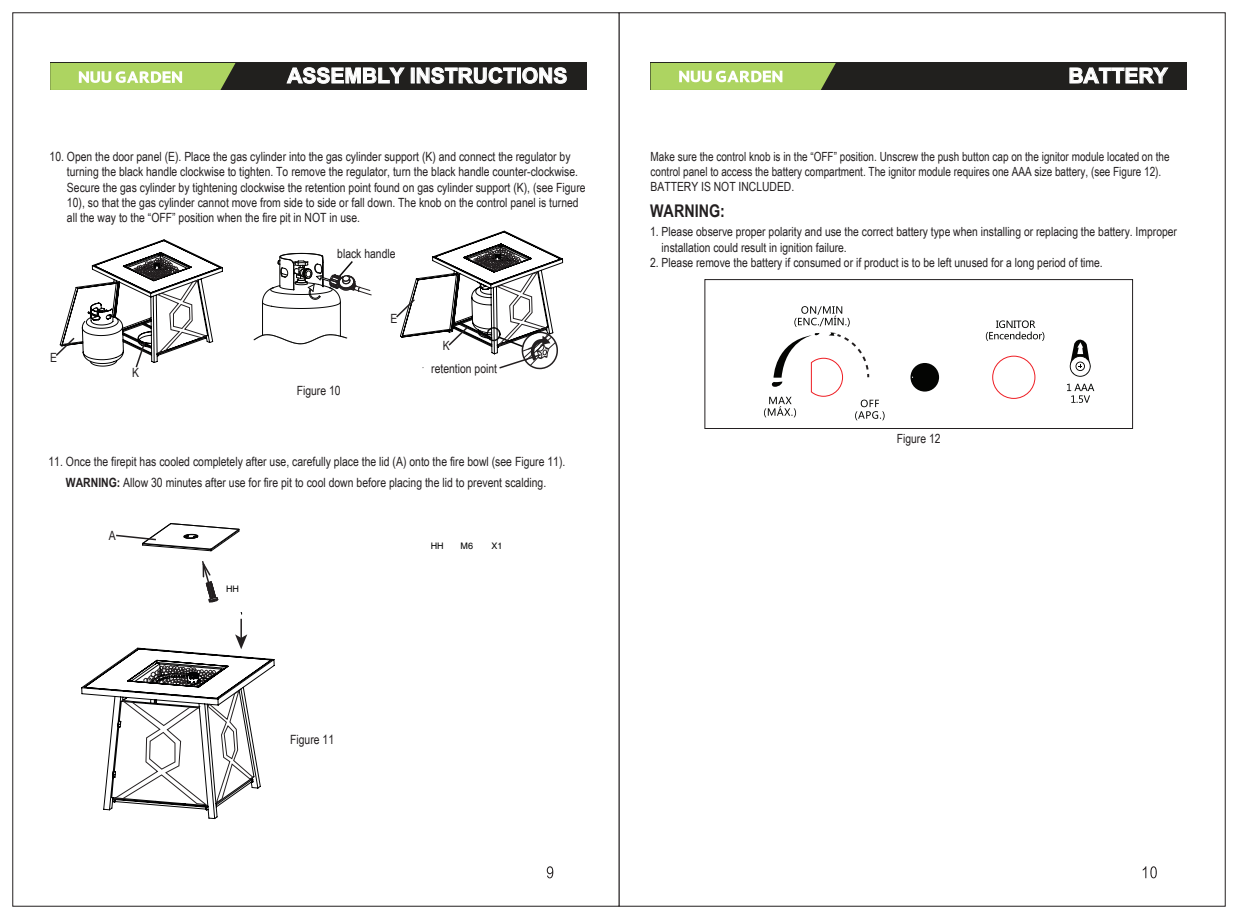
<style>
.page{position:relative;width:1238px;height:919px;background:#fff}
.page>*{position:absolute;margin:0;border:0;box-sizing:border-box;transform-origin:0 0}
.t1{font:700 21px "Arial";color:#fff}
.t2{font:700 17.4px "Arial Narrow";color:#231f20}
.t3{font:12.75px/15.1px "Arial Narrow";color:#231f20}
.t4{font:12.6px/15.1px "Arial Narrow";color:#231f20}
.t5{font:12.6px/15.1px "Arial Narrow";color:#231f20;scale:.96 1}
.t6{font:9px "Helvetica";color:#030303}
.s1{font-weight:700}
</style>
<div class="page">
<svg style="left:546px;top:866px;width:7px;height:12px"></svg>
<svg style="left:1142px;top:866px;width:14px;height:12px"></svg>
<div style="left:650px;top:63px;width:537px;height:27px;background:#21201e"></div>
<svg style="left:650px;top:63px;width:185px;height:27px;background:#b2d273"></svg>
<div style="left:50px;top:63px;width:537px;height:27px;background:#21201e"></div>
<svg style="left:50px;top:63px;width:185px;height:27px;background:#b2d273"></svg>
<svg style="left:287px;top:67px;width:117px;height:17px"></svg>
<svg style="left:417px;top:67px;width:99px;height:17px"></svg>
<div style="left:517px;top:68px;width:3px;height:15px;border:1px solid #fff"></div>
<svg style="left:522px;top:67px;width:44px;height:17px"></svg>
<svg style="left:1069px;top:67px;width:99px;height:16px"></svg>
<svg style="left:1069px;top:339px;width:21px;height:38px"></svg>
<svg style="left:1067px;top:383px;width:27px;height:20px"></svg>
<svg style="left:985px;top:320px;width:59px;height:21px"></svg>
<div style="left:704px;top:279px;width:428px;height:150px;border:1px solid #231f20"></div>
<div style="left:992px;top:356px;width:43px;height:43px;border:1px solid #ee1d23;border-radius:50%"></div>
<svg style="left:764px;top:306px;width:120px;height:114px"></svg>
<svg style="left:910px;top:363px;width:29px;height:28px"></svg>
<svg style="left:254px;top:334px;width:93px;height:10px"></svg>
<hr style="left:340px;top:302px;width:1px;height:34px;background:#050504">
<hr style="left:262px;top:302px;width:1px;height:33px;background:#050504">
<svg style="left:262px;top:253px;width:109px;height:56px"></svg>
<svg style="left:116px;top:523px;width:124px;height:28px"></svg>
<hr style="left:240px;top:618px;width:2px;height:20px;background:#231f20">
<svg style="left:202px;top:561px;width:17px;height:42px"></svg>
<svg style="left:55px;top:239px;width:168px;height:129px"></svg>
<svg style="left:396px;top:230px;width:167px;height:140px"></svg>
<svg style="left:81px;top:634px;width:194px;height:185px"></svg>
<h1 class="t1" style="left:287px;top:62px;width:282px">ASSEMBLY INSTRUCTIONS</h1>
<h1 class="t1" style="left:1068px;top:62px;width:101px">BATTERY</h1>
<p class="t3" style="left:67px;top:148px;width:520px;text-indent:-17px">10. Open the door panel (E). Place the gas cylinder into the gas cylinder support (K) and connect the regulator by turning the black handle clockwise to tighten. To remove the regulator, turn the black handle counter-clockwise.<br>Secure the gas cylinder by tightening clockwise the retention point found on gas cylinder support (K), (see Figure 10), so that the gas cylinder cannot move from side to side or fall down. The knob on the control panel is turned all the way to the “OFF” position when the fire pit in NOT in use.</p>
<p class="t3" style="left:337px;top:245px;width:60px">black handle</p>
<p class="t3" style="left:50px;top:349px;width:8px">E</p>
<p class="t3" style="left:132px;top:364px;width:8px">K</p>
<p class="t3" style="left:297px;top:383px;width:45px">Figure 10</p>
<p class="t3" style="left:390px;top:311px;width:8px">E</p>
<p class="t3" style="left:443px;top:337px;width:8px">K</p>
<p class="t3" style="left:431px;top:361px;width:67px">retention point</p>
<p class="t3" style="left:48px;top:450px;width:518px;line-height:21.1px;text-align:center">11. Once the firepit has cooled completely after use, carefully place the lid (A) onto the fire bowl (see Figure 11).<br><span class="s1">WARNING:</span> Allow 30 minutes after use for fire pit to cool down before placing the lid to prevent scalding.</p>
<p class="t3" style="left:109px;top:527px;width:8px">A</p>
<p class="t6" style="left:226px;top:584px;width:14px">HH</p>
<p class="t3" style="left:290px;top:731px;width:46px">Figure 11</p>
<p class="t6" style="left:430px;top:540px;width:14px">HH</p>
<p class="t6" style="left:460px;top:540px;width:14px">M6</p>
<p class="t6" style="left:491px;top:541px;width:13px">X1</p>
<p class="t5" style="left:650px;top:148px;width:542px">Make sure the control knob is in the “OFF” position. Unscrew the push button cap on the ignitor module located on the control panel to access the battery compartment. The ignitor module requires one AAA size battery, (see Figure 12).<br>BATTERY IS NOT INCLUDED.</p>
<h2 class="t2" style="left:650px;top:198px;width:76px">WARNING:</h2>
<p class="t4" style="left:661px;top:224px;width:517px;text-indent:-12px">1. Please observe proper polarity and use the correct battery type when installing or replacing the battery. Improper installation could result in ignition failure.</p>
<p class="t4" style="left:650px;top:254px;width:454px">2. Please remove the battery if consumed or if product is to be left unused for a long period of time.</p>
<p class="t4" style="left:896px;top:430px;width:45px">Figure 12</p>
</div>
